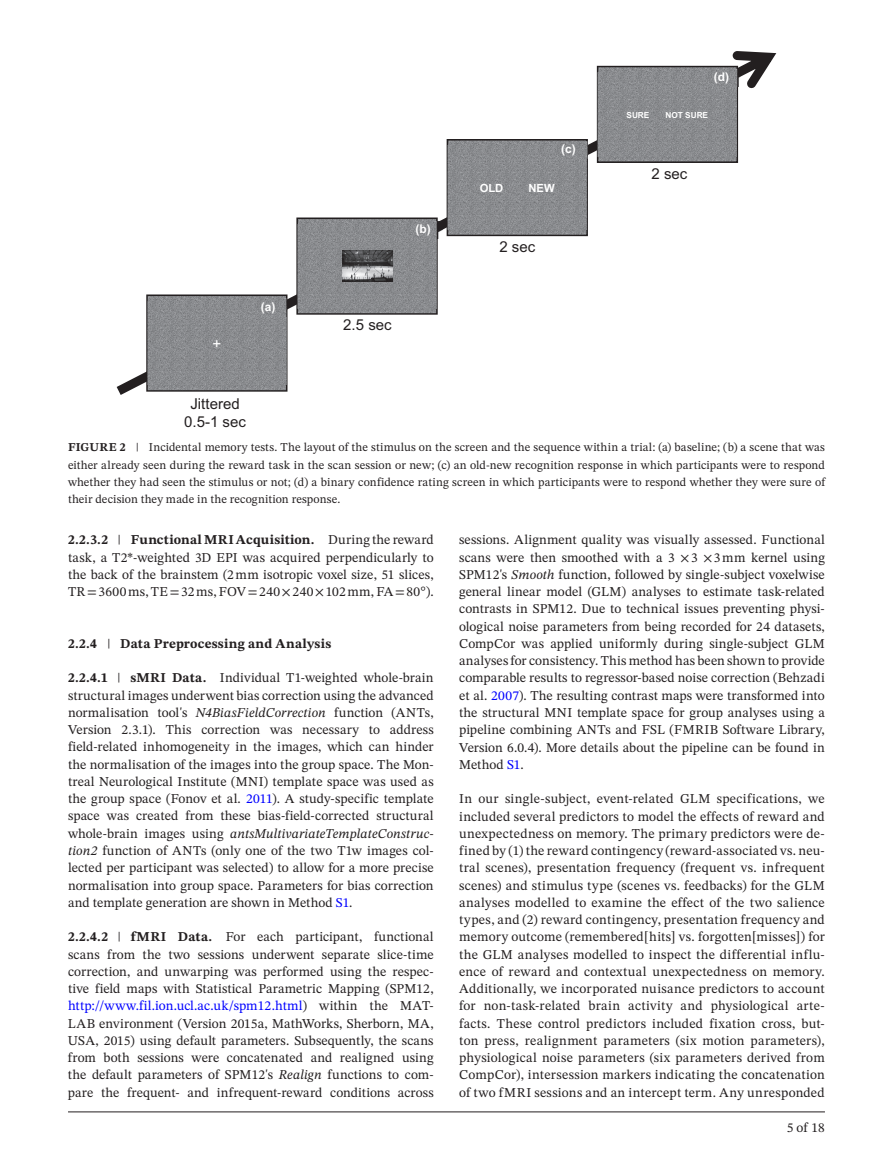
<style>
.page{position:relative;width:893px;height:1174px;background:#fff}
.page>*{position:absolute;margin:0;border:0;box-sizing:border-box;transform-origin:0 0}
.t1{font:15px/17.2px "Arial";color:#231f20;text-align:center}
.t2{font:15px "Arial";color:#fff}
.t3{font:13.5px/17.2px "STIX Two Text";letter-spacing:.01em;color:#231f20;text-align:justify}
.t4{font:700 13.5px "STIX Two Text";letter-spacing:.015em;color:#231f20}
.t5{font:12px/17.2px "STIX Two Text";letter-spacing:.01em;color:#231f20;text-align:justify}
.t6{font:700 12px "Arial";color:#fff}
.t7{font:700 11.25px "Arial";color:#fff}
.t8{font:700 8.25px "Arial";letter-spacing:-.005em;color:#fff}
.s1{font-weight:700}
.s2{font-weight:400}
.s3{font-style:italic}
.s4{color:#00f}
</style>
<div class="page">
<hr style="left:68px;top:1111px;width:757px;height:1px;background:#231f20">
<svg style="left:117px;top:51px;width:659px;height:344px"></svg>
<svg style="left:146px;top:294px;width:141px;height:97px;background:#77787a"></svg>
<img style="left:147px;top:301px;width:139px;height:84px">
<svg style="left:296px;top:217px;width:142px;height:98px;background:#767678"></svg>
<img style="left:298px;top:224px;width:139px;height:84px">
<svg style="left:597px;top:66px;width:141px;height:97px;background:#6c6c6e"></svg>
<img style="left:598px;top:72px;width:139px;height:84px">
<svg style="left:447px;top:139px;width:141px;height:97px;background:#69696b"></svg>
<img style="left:448px;top:145px;width:139px;height:85px">
<img style="left:342px;top:250px;width:50px;height:32px">
<img style="left:244px;top:299px;width:43px;height:17px">
<img style="left:404px;top:221px;width:38px;height:18px">
<img style="left:550px;top:141px;width:37px;height:18px">
<img style="left:703px;top:69px;width:37px;height:18px">
<p class="t6" style="left:714px;top:68px;width:17px">(d)</p>
<p class="t2" style="left:213px;top:333px;width:10px">+</p>
<p class="t6" style="left:261px;top:298px;width:16px">(a)</p>
<p class="t1" style="left:184px;top:395px;width:63px">Jittered<br>0.5-1 sec</p>
<p class="t6" style="left:415px;top:220px;width:17px">(b)</p>
<p class="t1" style="left:343px;top:316px;width:50px">2.5 sec</p>
<p class="t6" style="left:561px;top:140px;width:16px">(c)</p>
<p class="t7" style="left:480px;top:180px;width:25px">OLD</p>
<p class="t7" style="left:528px;top:180px;width:28px">NEW</p>
<p class="t1" style="left:499px;top:238px;width:37px">2 sec</p>
<p class="t8" style="left:627px;top:109px;width:24px">SURE</p>
<p class="t8" style="left:666px;top:109px;width:44px">NOT SURE</p>
<p class="t1" style="left:651px;top:165px;width:37px">2 sec</p>
<p class="t5" style="left:68px;top:439px;width:758px"><span class="s1">FIGURE 2</span> | Incidental memory tests. The layout of the stimulus on the screen and the sequence within a trial: (a) baseline; (b) a scene that was either already seen during the reward task in the scan session or new; (c) an old-new recognition response in which participants were to respond whether they had seen the stimulus or not; (d) a binary confidence rating screen in which participants were to respond whether they were sure of their decision they made in the recognition response.</p>
<p class="t3" style="left:68px;top:531px;width:367px"><span class="s1">2.2.3.2</span> | <span class="s1">Functional MRI Acquisition.</span> During the reward task, a T2*-weighted 3D EPI was acquired perpendicularly to the back of the brainstem (2mm isotropic voxel size, 51 slices, TR=3600ms, TE=32ms, FOV=240×240×102mm, FA=80°).</p>
<p class="t4" style="left:68px;top:633px;width:265px">2.2.4 <span class="s2">|</span> Data Preprocessing and Analysis</p>
<p class="t3" style="left:68px;top:669px;width:367px"><span class="s1">2.2.4.1</span> | <span class="s1">sMRI Data.</span> Individual T1-weighted whole-brain structural images underwent bias correction using the advanced normalisation tool's <span class="s3">N4BiasFieldCorrection</span> function (ANTs, Version 2.3.1). This correction was necessary to address field-related inhomogeneity in the images, which can hinder the normalisation of the images into the group space. The Mon&shy;treal Neurological Institute (MNI) template space was used as the group space (Fonov et al. <span class="s4">2011</span>). A study-specific template space was created from these bias-field-corrected structural whole-brain images using <span class="s3">antsMultivariateTemplateConstruc&shy;tion2</span> function of ANTs (only one of the two T1w images col&shy;lected per participant was selected) to allow for a more precise normalisation into group space. Parameters for bias correction and template generation are shown in Method <span class="s4">S1</span>.</p>
<p class="t3" style="left:68px;top:928px;width:367px"><span class="s1">2.2.4.2</span> | <span class="s1">fMRI Data.</span> For each participant, functional scans from the two sessions underwent separate slice-time correction, and unwarping was performed using the respec&shy;tive field maps with Statistical Parametric Mapping (SPM12, <span class="s4">http://www.fil.ion.ucl.ac.uk/spm12.html</span>) within the MAT-LAB environment (Version 2015a, MathWorks, Sherborn, MA, USA, 2015) using default parameters. Subsequently, the scans from both sessions were concatenated and realigned using the default parameters of SPM12's <span class="s3">Realign</span> functions to com&shy;pare the frequent- and infrequent-reward conditions across</p>
<p class="t3" style="left:459px;top:531px;width:367px">sessions. Alignment quality was visually assessed. Functional scans were then smoothed with a 3 ×3 ×3mm kernel using SPM12's <span class="s3">Smooth</span> function, followed by single-subject voxelwise general linear model (GLM) analyses to estimate task-related contrasts in SPM12. Due to technical issues preventing physi&shy;ological noise parameters from being recorded for 24 datasets, CompCor was applied uniformly during single-subject GLM analyses for consistency. This method has been shown to provide comparable results to regressor-based noise correction (Behzadi et al. <span class="s4">2007</span>). The resulting contrast maps were transformed into the structural MNI template space for group analyses using a pipeline combining ANTs and FSL (FMRIB Software Library, Version 6.0.4). More details about the pipeline can be found in Method <span class="s4">S1</span>.</p>
<p class="t3" style="left:459px;top:790px;width:367px">In our single-subject, event-related GLM specifications, we included several predictors to model the effects of reward and unexpectedness on memory. The primary predictors were de&shy;fined by (1) the reward contingency (reward-associated vs. neu&shy;tral scenes), presentation frequency (frequent vs. infrequent scenes) and stimulus type (scenes vs. feedbacks) for the GLM analyses modelled to examine the effect of the two salience types, and (2) reward contingency, presentation frequency and memory outcome (remembered[hits] vs. forgotten[misses]) for the GLM analyses modelled to inspect the differential influ&shy;ence of reward and contextual unexpectedness on memory.<br>Additionally, we incorporated nuisance predictors to account for non-task-related brain activity and physiological arte&shy;facts. These control predictors included fixation cross, but&shy;ton press, realignment parameters (six motion parameters), physiological noise parameters (six parameters derived from CompCor), intersession markers indicating the concatenation of two fMRI sessions and an intercept term. Any unresponded</p>
<p class="t3" style="left:787px;top:1119px;width:40px">5 of 18</p>
</div>
